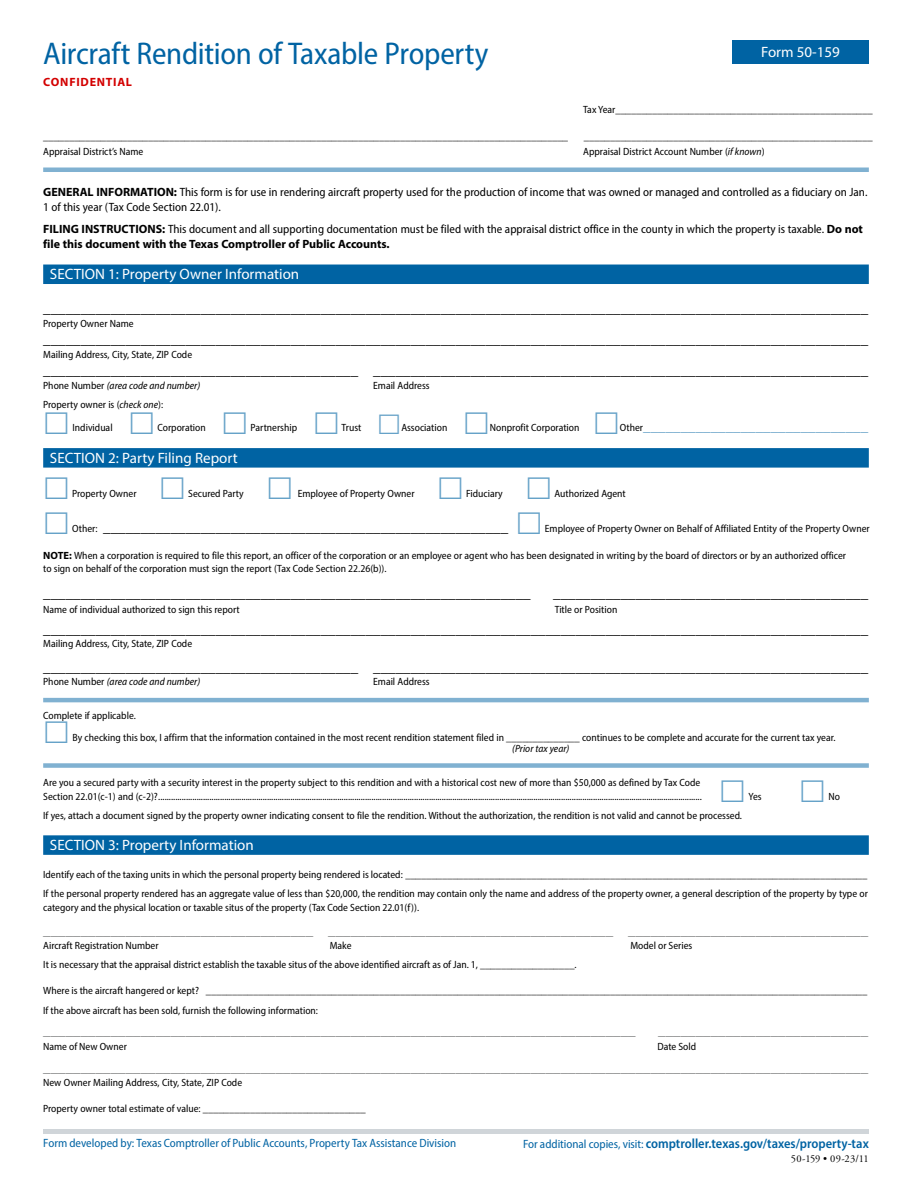
<style>
.page{position:relative;width:918px;height:1188px;background:#fff}
.page>*{position:absolute;margin:0;border:0;box-sizing:border-box;transform-origin:0 0}
.t1{font:semi-condensed 31.5px "Myriad Pro";letter-spacing:-.01em;color:#0063a3}
.t2{font:semi-condensed 15px/31.2px "Myriad Pro";color:#000;text-align:justify}
.t3{font:semi-condensed 15px "Myriad Pro";color:#828383}
.t4{font:15px "Myriad Pro";color:#fff}
.t5{font:semi-condensed 15px "Myriad Pro";color:#66a2c8}
.t6{font:600 semi-condensed 13.5px "Myriad Pro";color:#0063a3}
.t7{font:semi-condensed 12px/15px "Myriad Pro";color:#000}
.t8{font:semi-condensed 12px "Myriad Pro";color:#0063a3}
.t9{font:700 12px "Myriad Pro";letter-spacing:.06em;color:#d30000}
.t10{font:semi-condensed 10.5px/13.5px "Myriad Pro";color:#000}
.t11{font:italic semi-condensed 10.5px "Myriad Pro";color:#000}
.t12{font:10.5px "Adobe Garamond Pro";letter-spacing:.01em;color:#000}
.s1{font-style:italic}
.s2{font-weight:700;font-stretch:normal}
.s3{font-style:normal}
.s4{font-size:10.5px;color:#000}
.s5{font-size:10.5px}
.s6{font-weight:400;font-size:12px}
</style>
<div class="page">
<hr style="left:43px;top:1129px;width:826px;height:4px;background:#d0d5d9">
<div style="left:43px;top:763px;width:826px;height:5px;background:#80b1d1"></div>
<hr style="left:43px;top:698px;width:826px;height:4px;background:#80b1d1">
<hr style="left:43px;top:168px;width:826px;height:4px;background:#80b1d1">
<div style="left:732px;top:40px;width:137px;height:24px;background:#0063a3"></div>
<div style="left:43px;top:265px;width:826px;height:19px;background:#0063a3"></div>
<div style="left:43px;top:448px;width:826px;height:20px;background:#0063a3"></div>
<div style="left:43px;top:835px;width:826px;height:20px;background:#0063a3"></div>
<h1 class="t1" style="left:43px;top:34px;width:447px">Aircraft Rendition of Taxable Property</h1>
<p class="t4" style="left:761px;top:43px;width:80px">Form 50-159</p>
<h6 class="t9" style="left:43px;top:74px;width:90px">CONFIDENTIAL</h6>
<p class="t10" style="left:583px;top:102px;width:291px">Tax Year_________________________________________________</p>
<p class="t10" style="left:43px;top:144px;width:102px">Appraisal District’s Name</p>
<p class="t10" style="left:583px;top:144px;width:183px">Appraisal District Account Number (<span class="s1">if known</span>)</p>
<p class="t7" style="left:43px;top:184px;width:826px"><span class="s2">GENERAL INFORMATION:</span> This form is for use in rendering aircraft property used for the production of income that was owned or managed and controlled as a fiduciary on Jan.<br>1 of this year (Tax Code Section 22.01).</p>
<p class="t7" style="left:43px;top:221px;width:821px"><span class="s2">FILING INSTRUCTIONS:</span> This document and all supporting documentation must be filed with the appraisal district office in the county in which the property is taxable. <span class="s2">Do not file this document with the Texas Comptroller of Public Accounts.</span></p>
<p class="t4" style="left:50px;top:265px;width:251px">SECTION 1: Property Owner Information</p>
<p class="t10" style="left:43px;top:316px;width:92px">Property Owner Name</p>
<p class="t10" style="left:43px;top:347px;width:150px">Mailing Address, City, State, ZIP Code</p>
<p class="t11" style="left:43px;top:379px;width:159px"><span class="s3">Phone Number</span> (area code and number)</p>
<p class="t10" style="left:373px;top:379px;width:58px">Email Address</p>
<p class="t10" style="left:43px;top:398px;width:122px">Property owner is (<span class="s1">check one</span>):</p>
<p class="t10" style="left:73px;top:421px;width:42px">Individual</p>
<p class="t10" style="left:158px;top:421px;width:50px">Corporation</p>
<p class="t10" style="left:251px;top:421px;width:48px">Partnership</p>
<p class="t10" style="left:342px;top:421px;width:21px">Trust</p>
<p class="t10" style="left:401px;top:421px;width:48px">Association</p>
<p class="t10" style="left:490px;top:421px;width:91px">Nonprofit Corporation</p>
<p class="t5" style="left:620px;top:417px;width:250px"><span class="s4">Other</span>______________________________</p>
<p class="t4" style="left:50px;top:449px;width:189px">SECTION 2: Party Filing Report</p>
<p class="t10" style="left:72px;top:486px;width:66px">Property Owner</p>
<p class="t10" style="left:188px;top:486px;width:57px">Secured Party</p>
<p class="t10" style="left:298px;top:486px;width:118px">Employee of Property Owner</p>
<p class="t10" style="left:466px;top:486px;width:38px">Fiduciary</p>
<p class="t10" style="left:554px;top:486px;width:73px">Authorized Agent</p>
<p class="t2" style="left:72px;top:511px;width:437px"><span class="s5">Other:</span> ______________________________________________________</p>
<p class="t10" style="left:545px;top:521px;width:326px">Employee of Property Owner on Behalf of Affiliated Entity of the Property Owner</p>
<p class="t10" style="left:43px;top:548px;width:804px"><span class="s2">NOTE:</span> When a corporation is required to file this report, an officer of the corporation or an employee or agent who has been designated in writing by the board of directors or by an authorized officer to sign on behalf of the corporation must sign the report (Tax Code Section 22.26(b)).</p>
<p class="t10" style="left:43px;top:602px;width:198px">Name of individual authorized to sign this report</p>
<p class="t10" style="left:555px;top:602px;width:64px">Title or Position</p>
<p class="t10" style="left:43px;top:637px;width:150px">Mailing Address, City, State, ZIP Code</p>
<p class="t11" style="left:43px;top:676px;width:159px"><span class="s3">Phone Number</span> (area code and number)</p>
<p class="t10" style="left:373px;top:675px;width:58px">Email Address</p>
<p class="t10" style="left:43px;top:708px;width:94px">Complete if applicable.</p>
<p class="t10" style="left:73px;top:731px;width:765px">By checking this box, I affirm that the information contained in the most recent rendition statement filed in ______________ continues to be complete and accurate for the current tax year.</p>
<p class="t11" style="left:512px;top:742px;width:59px">(Prior tax year)</p>
<p class="t10" style="left:43px;top:775px;width:660px;line-height:14.4px">Are you a secured party with a security interest in the property subject to this rendition and with a historical cost new of more than $50,000 as defined by Tax Code<br>Section 22.01(c-1) and (c-2)?...............................................................................................................................................................................................................................................................</p>
<p class="t10" style="left:43px;top:129px;width:526px">____________________________________________________________________________________________________</p>
<p class="t10" style="left:584px;top:129px;width:290px">_______________________________________________________</p>
<p class="t2" style="left:43px;top:292px;width:826px">______________________________________________________________________________________________________________ ______________________________________________________________________________________________________________ __________________________________________ __________________________________________________________________</p>
<h2 class="t2" style="left:43px;top:577px;width:489px">_________________________________________________________________</h2>
<h2 class="t2" style="left:553px;top:577px;width:316px">__________________________________________</h2>
<h2 class="t2" style="left:43px;top:613px;width:826px">______________________________________________________________________________________________________________</h2>
<h2 class="t2" style="left:43px;top:651px;width:826px">__________________________________________ __________________________________________________________________</h2>
<p class="t10" style="left:749px;top:790px;width:15px">Yes</p>
<p class="t10" style="left:829px;top:790px;width:13px">No</p>
<p class="t10" style="left:43px;top:808px;width:700px">If yes, attach a document signed by the property owner indicating consent to file the rendition. Without the authorization, the rendition is not valid and cannot be processed.</p>
<p class="t4" style="left:50px;top:836px;width:205px">SECTION 3: Property Information</p>
<p class="t10" style="left:43px;top:868px;width:826px">Identify each of the taxing units in which the personal property being rendered is located: ________________________________________________________________________________________</p>
<p class="t10" style="left:43px;top:887px;width:826px">If the personal property rendered has an aggregate value of less than $20,000, the rendition may contain only the name and address of the property owner, a general description of the property by type or category and the physical location or taxable situs of the property (Tax Code Section 22.01(f)).</p>
<p class="t10" style="left:43px;top:938px;width:117px">Aircraft Registration Number</p>
<p class="t10" style="left:330px;top:938px;width:23px">Make</p>
<p class="t10" style="left:630px;top:938px;width:63px">Model or Series</p>
<p class="t10" style="left:43px;top:958px;width:535px">It is necessary that the appraisal district establish the taxable situs of the above identifed aircraft as of Jan. 1, __________________.</p>
<p class="t10" style="left:43px;top:980px;width:826px;line-height:20.2px">Where is the aircraft hangered or kept? ______________________________________________________________________________________________________________________________<br>If the above aircraft has been sold, furnish the following information:</p>
<p class="t10" style="left:43px;top:1040px;width:85px">Name of New Owner</p>
<p class="t10" style="left:657px;top:1040px;width:40px">Date Sold</p>
<p class="t10" style="left:43px;top:1076px;width:201px">New Owner Mailing Address, City, State, ZIP Code</p>
<p class="t10" style="left:43px;top:1102px;width:324px">Property owner total estimate of value: _______________________________</p>
<p class="t8" style="left:43px;top:1136px;width:414px">Form developed by: Texas Comptroller of Public Accounts, Property Tax Assistance Division</p>
<p class="t6" style="left:523px;top:1135px;width:347px"><span class="s6">For additional copies, visit:</span> comptroller.texas.gov/taxes/property-tax</p>
<p class="t12" style="left:791px;top:1152px;width:79px">50-159 • 09-23/11</p>
<h2 class="t3" style="left:43px;top:921px;width:826px">____________________________________ ______________________________________ ________________________________</h2>
<h2 class="t3" style="left:43px;top:1021px;width:594px">_______________________________________________________________________________</h2>
<h2 class="t3" style="left:658px;top:1021px;width:211px">____________________________</h2>
<h2 class="t3" style="left:43px;top:1058px;width:826px">______________________________________________________________________________________________________________</h2>
</div>
